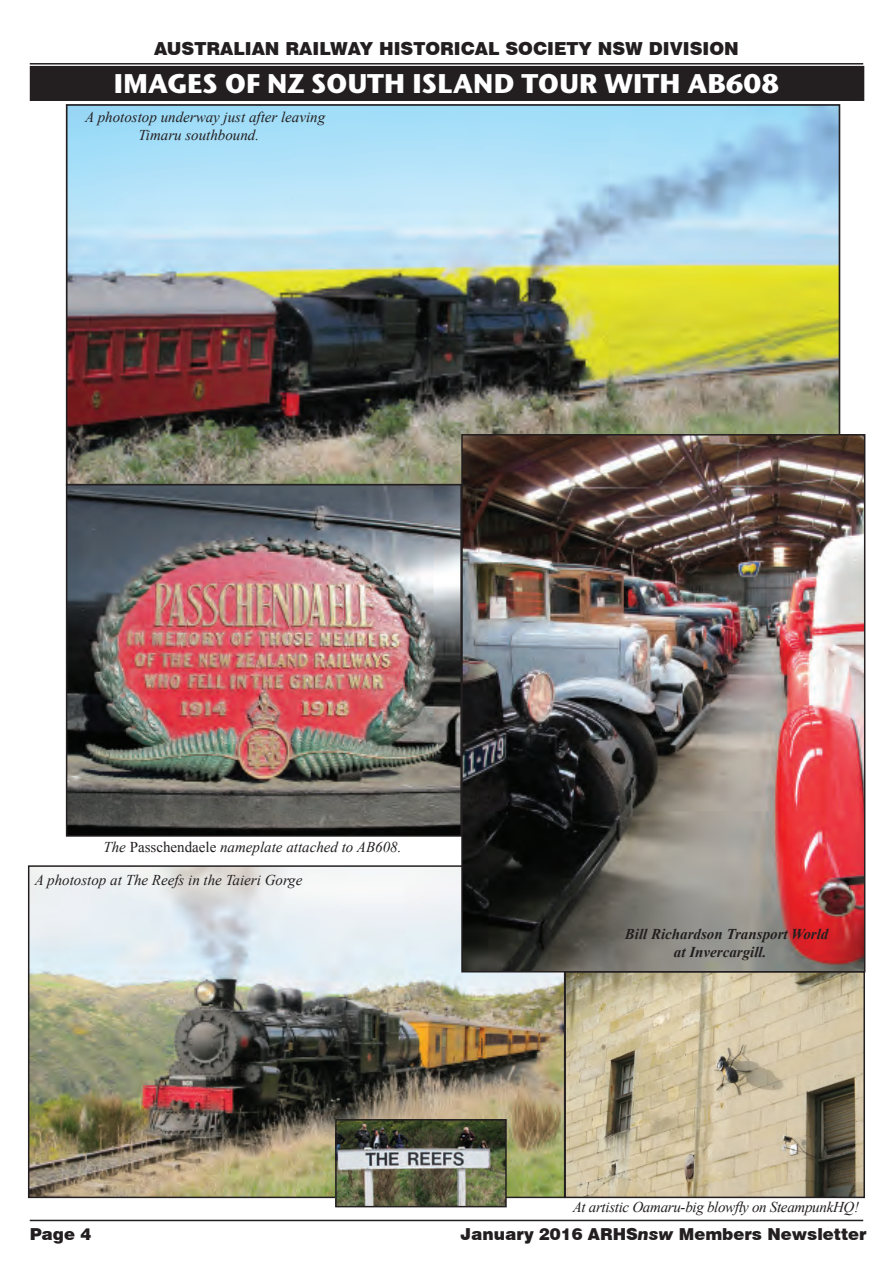
<style>
.page{position:relative;width:893px;height:1263px;background:#fff}
.page>*{position:absolute;margin:0;border:0;box-sizing:border-box;transform-origin:0 0}
.t1{font:700 27px "ITC Stone Sans";letter-spacing:-.01em;color:#fff}
.t2{font:27px "Times New Roman";color:#fff}
.t3{font:900 18px "Swiss 721 BT";color:#231f20}
.t4{font:900 16.5px "Swiss 721 BT";color:#231f20}
.t5{font:italic 15px/18px "Times New Roman";color:#231f20}
.t6{font:italic 700 15px/18px "Times New Roman";color:#231f20}
.t7{font:italic 15px "Times New Roman";letter-spacing:-.02em;color:#231f20}
.s1{font-style:normal}
.s2{font-style:italic}
</style>
<div class="page">
<hr style="left:30px;top:63px;width:833px;height:2px;background:#231f20">
<hr style="left:30px;top:1220px;width:833px;height:1px;background:#231f20">
<img style="left:69px;top:107px;width:768px;height:375px">
<img style="left:31px;top:868px;width:531px;height:327px">
<div style="left:28px;top:865px;width:537px;height:333px;border:2px solid #231f20"></div>
<img style="left:69px;top:487px;width:390px;height:347px">
<div style="left:66px;top:484px;width:396px;height:353px;border:2px solid #231f20"></div>
<img style="left:567px;top:974px;width:295px;height:221px">
<div style="left:564px;top:971px;width:301px;height:227px;border:2px solid #231f20"></div>
<img style="left:338px;top:1122px;width:166px;height:82px">
<div style="left:335px;top:1119px;width:172px;height:88px;border:2px solid #231f20"></div>
<img style="left:464px;top:437px;width:398px;height:532px">
<div style="left:461px;top:434px;width:404px;height:538px;border:2px solid #231f20"></div>
<div style="left:31px;top:67px;width:832px;height:33px;background:#231f20"></div>
<div style="left:30px;top:66px;width:834px;height:35px;border:2px solid #231f20"></div>
<p class="t3" style="left:154px;top:38px;width:586px">AUSTRALIAN RAILWAY HISTORICAL SOCIETY NSW DIVISION</p>
<h1 class="t2" style="left:285px;top:61px;width:324px">MEMBERS’ NEWSLETTER</h1>
<h1 class="t1" style="left:113px;top:66px;width:667px">IMAGES OF NZ SOUTH ISLAND TOUR WITH AB608</h1>
<p class="t5" style="left:138px;top:108px;width:188px;text-indent:-53px">A photostop underway just after leaving<br>Timaru southbound.</p>
<p class="t5" style="left:103px;top:837px;width:299px">The <span class="s1">Passchendaele</span> nameplate attached to AB608.</p>
<p class="t5" style="left:35px;top:870px;width:269px">A photostop at The Reefs in the Taieri Gorge</p>
<p class="t6" style="left:674px;top:924px;width:156px;text-indent:-49px">Bill Richardson Transport World at Invercargill.</p>
<p class="t7" style="left:573px;top:1196px;width:288px">At artistic Oamaru-big blowfly on SteampunkHQ!</p>
<p class="t4" style="left:30px;top:1224px;width:63px">Page 4</p>
<p class="t4" style="left:461px;top:1224px;width:407px">January 2016 ARHS<span class="s2">nsw</span> Members Newsletter</p>
</div>
